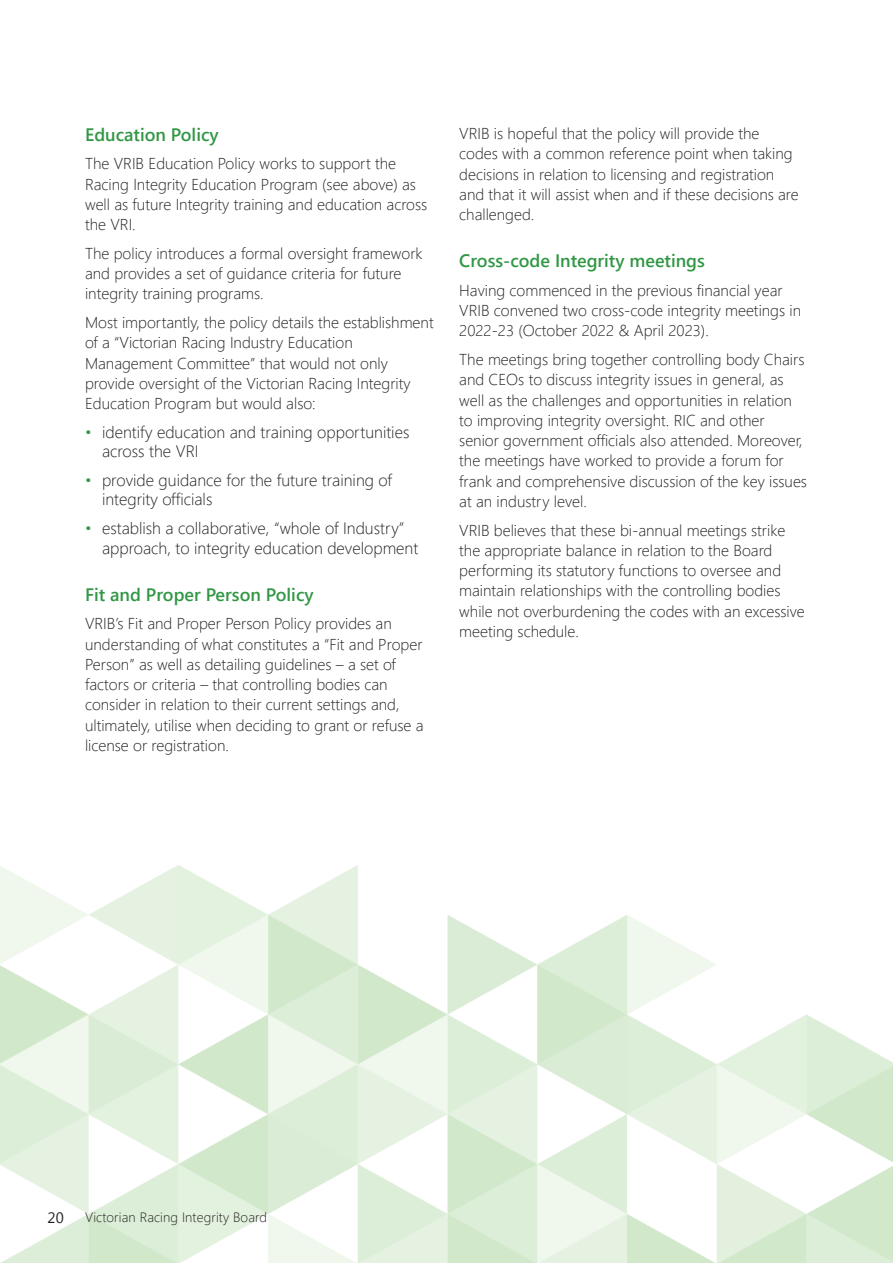
<style>
.page{position:relative;width:893px;height:1263px;background:#fff}
.page>*{position:absolute;margin:0;border:0;box-sizing:border-box;transform-origin:0 0}
.t1{font:600 18px "Segoe UI";color:#319745}
.t2{font:300 16.5px/19.8px "Segoe UI";color:#231f20}
.Body{font:300 15.75px/20.2px "Segoe UI";color:#231f20}
.t3{font:15px "Segoe UI";color:#231f20}
.t4{font:300 13.5px "Segoe UI";letter-spacing:.01em;color:#231f20}
.s1{color:#319745}
</style>
<div class="page">
<img style="left:0;top:866px;width:893px;height:397px">
<h2 class="t1" style="left:85px;top:120px;width:135px">Education Policy</h2>
<p class="Body" style="left:85px;top:153px;width:344px">The VRIB Education Policy works to support the Racing Integrity Education Program (see above) as well as future Integrity training and education across the VRI.</p>
<p class="Body" style="left:85px;top:242px;width:339px">The policy introduces a formal oversight framework and provides a set of guidance criteria for future integrity training programs.</p>
<p class="Body" style="left:85px;top:312px;width:350px">Most importantly, the policy details the establishment of a “Victorian Racing Industry Education Management Committee” that would not only provide oversight of the Victorian Racing Integrity Education Program but would also:</p>
<p class="t2" style="left:102px;top:421px;width:309px;text-indent:-17px"><span class="s1">•</span> identify education and training opportunities across the VRI</p>
<p class="t2" style="left:102px;top:469px;width:291px;text-indent:-17px"><span class="s1">•</span> provide guidance for the future training of integrity officials</p>
<p class="t2" style="left:102px;top:517px;width:318px;text-indent:-17px"><span class="s1">•</span> establish a collaborative, “whole of Industry” approach, to integrity education development</p>
<h2 class="t1" style="left:85px;top:580px;width:230px">Fit and Proper Person Policy</h2>
<p class="Body" style="left:85px;top:613px;width:340px">VRIB’s Fit and Proper Person Policy provides an understanding of what constitutes a “Fit and Proper Person” as well as detailing guidelines – a set of factors or criteria – that controlling bodies can consider in relation to their current settings and, ultimately, utilise when deciding to grant or refuse a license or registration.</p>
<p class="Body" style="left:459px;top:123px;width:341px">VRIB is hopeful that the policy will provide the codes with a common reference point when taking decisions in relation to licensing and registration and that it will assist when and if these decisions are challenged.</p>
<h2 class="t1" style="left:459px;top:246px;width:247px">Cross-code Integrity meetings</h2>
<p class="Body" style="left:459px;top:279px;width:343px">Having commenced in the previous financial year<br>VRIB convened two cross-code integrity meetings in<br>2022-23 (October 2022 &amp; April 2023).</p>
<p class="Body" style="left:459px;top:349px;width:349px">The meetings bring together controlling body Chairs and CEOs to discuss integrity issues in general, as well as the challenges and opportunities in relation to improving integrity oversight. RIC and other senior government officials also attended. Moreover, the meetings have worked to provide a forum for frank and comprehensive discussion of the key issues at an industry level.</p>
<p class="Body" style="left:459px;top:519px;width:347px">VRIB believes that these bi-annual meetings strike the appropriate balance in relation to the Board performing its statutory functions to oversee and maintain relationships with the controlling bodies while not overburdening the codes with an excessive meeting schedule.</p>
<p class="t3" style="left:48px;top:1207px;width:18px">20</p>
<p class="t4" style="left:85px;top:1206px;width:183px">Victorian Racing Integrity Board</p>
</div>
